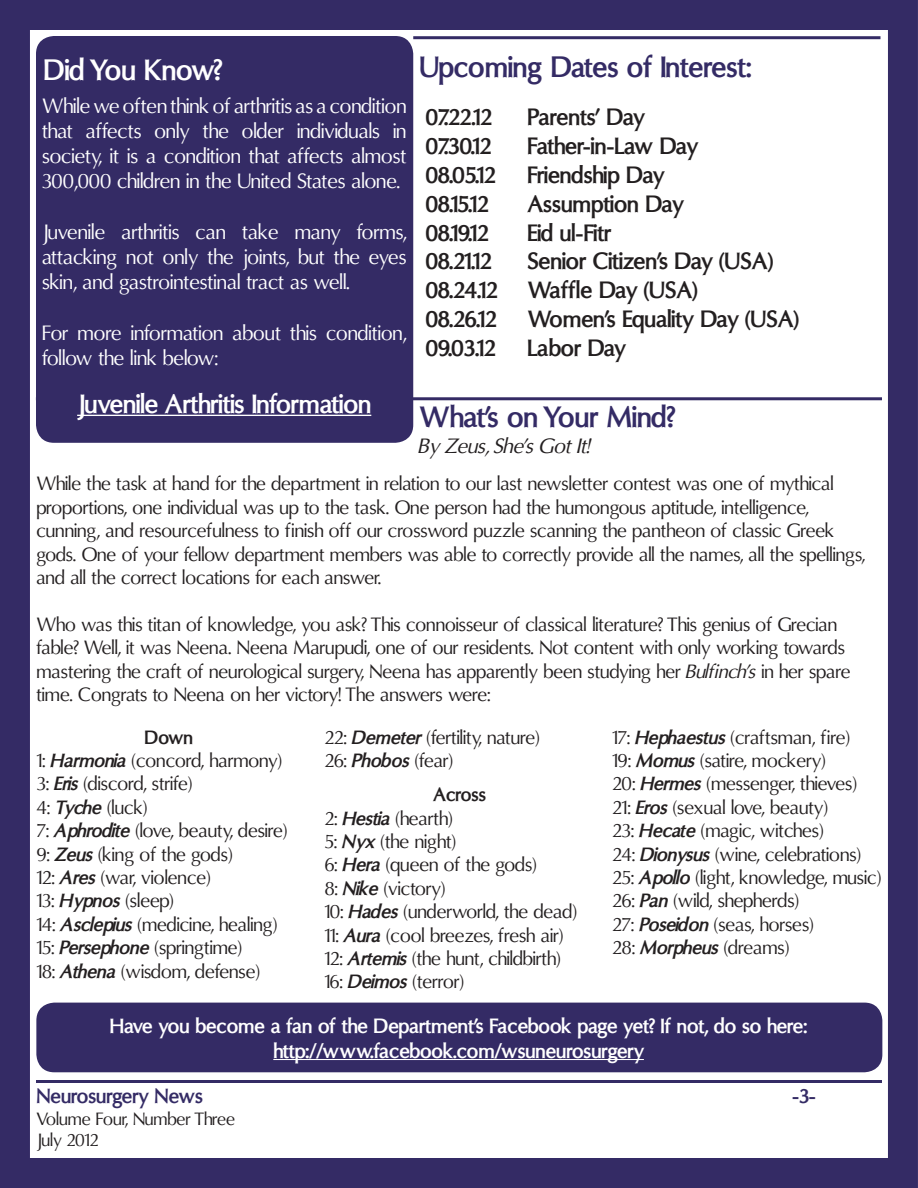
<style>
.page{position:relative;width:918px;height:1188px;background:#fff}
.page>*{position:absolute;margin:0;border:0;box-sizing:border-box;transform-origin:0 0}
.t1{font:700 30px "Oregon LDO";color:#342b65}
.t2{font:700 30px "Oregon LDO";color:#fff}
.t3{font:700 27px "Oregon LDO";color:#fff}
.t4{font:700 24px "Oregon LDO";color:#231f20}
.t5{font:21px/25.2px "Oregon LDO";color:#fff;text-align:justify}
.t6{font:700 21px "Oregon LDO";color:#fff}
.t7{font:700 21px "Oregon LDO";color:#342b65}
.t8{font:italic 21px "Oregon LDO";color:#231f20}
.t9{font:19.5px/23.4px "Oregon LDO";color:#231f20}
.t10{font:700 19.5px "Oregon LDO";color:#231f20}
.t11{font:18px "Oregon LDO";color:#231f20}
.s1{font-style:italic}
.s2{font-weight:700;font-style:italic}
</style>
<div class="page">
<hr style="left:36px;top:1080px;width:846px;height:3px;background:#342b65">
<hr style="left:36px;top:397px;width:846px;height:3px;background:#342b65">
<hr style="left:413px;top:36px;width:467px;height:3px;background:#342b65">
<div style="left:0;top:0;width:918px;height:1188px;border:30px solid #342b65"></div>
<div style="left:36px;top:1003px;width:846px;height:69px;background:#342b65;border-radius:18px"></div>
<hr style="left:273px;top:1059px;width:371px;height:1px;background:#fff">
<div style="left:36px;top:36px;width:377px;height:407px;background:#342b65;border-radius:18px"></div>
<hr style="left:77px;top:415px;width:294px;height:1px;background:#fff">
<p class="t1" style="left:419px;top:50px;width:334px">Upcoming Dates of Interest:</p>
<p class="t4" style="left:425px;top:104px;width:68px">07.22.12</p>
<p class="t4" style="left:527px;top:104px;width:119px">Parents’ Day</p>
<p class="t4" style="left:425px;top:132px;width:67px">07.30.12</p>
<p class="t4" style="left:527px;top:132px;width:172px">Father-in-Law Day</p>
<p class="t4" style="left:425px;top:161px;width:72px">08.05.12</p>
<p class="t4" style="left:527px;top:161px;width:139px">Friendship Day</p>
<p class="t4" style="left:425px;top:190px;width:65px">08.15.12</p>
<p class="t4" style="left:527px;top:190px;width:158px">Assumption Day</p>
<p class="t4" style="left:425px;top:219px;width:65px">08.19.12</p>
<p class="t4" style="left:527px;top:219px;width:85px">Eid ul-Fitr</p>
<p class="t4" style="left:425px;top:248px;width:68px">08.21.12</p>
<p class="t4" style="left:527px;top:248px;width:247px">Senior Citizen’s Day (USA)</p>
<p class="t4" style="left:425px;top:276px;width:274px">08.24.12 Waffle Day (USA)</p>
<p class="t4" style="left:425px;top:305px;width:73px">08.26.12</p>
<p class="t4" style="left:527px;top:305px;width:273px">Women’s Equality Day (USA)</p>
<p class="t4" style="left:425px;top:334px;width:72px">09.03.12</p>
<p class="t4" style="left:527px;top:334px;width:100px">Labor Day</p>
<p class="t2" style="left:44px;top:53px;width:181px">Did You Know?</p>
<p class="t5" style="left:42px;top:94px;width:366px">While we often think of arthritis as a condition that affects only the older individuals in society, it is a condition that affects almost 300,000 children in the United States alone.</p>
<p class="t5" style="left:42px;top:220px;width:366px">Juvenile arthritis can take many forms, attacking not only the joints, but the eyes skin, and gastrointestinal tract as well.</p>
<p class="t5" style="left:42px;top:320px;width:366px">For more information about this condition, follow the link below:</p>
<p class="t3" style="left:77px;top:389px;width:296px">Juvenile Arthritis Information</p>
<p class="t1" style="left:419px;top:400px;width:258px">What’s on Your Mind?</p>
<p class="t8" style="left:419px;top:433px;width:174px">By Zeus, She’s Got It!</p>
<p class="t9" style="left:36px;top:473px;width:830px">While the task at hand for the department in relation to our last newsletter contest was one of mythical proportions, one individual was up to the task. One person had the humongous aptitude, intelligence, cunning, and resourcefulness to finish off our crossword puzzle scanning the pantheon of classic Greek gods. One of your fellow department members was able to correctly provide all the names, all the spellings, and all the correct locations for each answer.</p>
<p class="t9" style="left:36px;top:613px;width:816px">Who was this titan of knowledge, you ask? This connoisseur of classical literature? This genius of Grecian fable? Well, it was Neena. Neena Marupudi, one of our residents. Not content with only working towards mastering the craft of neurological surgery, Neena has apparently been studying her <span class="s1">Bulfinch’s</span> in her spare time. Congrats to Neena on her victory! The answers were:</p>
<p class="t10" style="left:145px;top:726px;width:50px">Down</p>
<p class="t9" style="left:37px;top:749px;width:246px">1: <span class="s2">Harmonia</span> (concord, harmony)</p>
<p class="t9" style="left:37px;top:773px;width:157px">3: <span class="s2">Eris</span> (discord, strife)</p>
<p class="t9" style="left:37px;top:796px;width:112px">4: <span class="s2">Tyche</span> (luck)</p>
<p class="t9" style="left:37px;top:820px;width:252px">7: <span class="s2">Aphrodite</span> (love, beauty, desire)</p>
<p class="t9" style="left:37px;top:843px;width:197px">9: <span class="s2">Zeus</span> (king of the gods)</p>
<p class="t9" style="left:37px;top:866px;width:175px">12: <span class="s2">Ares</span> (war, violence)</p>
<p class="t9" style="left:37px;top:890px;width:138px">13: <span class="s2">Hypnos</span> (sleep)</p>
<p class="t9" style="left:37px;top:913px;width:242px">14: <span class="s2">Asclepius</span> (medicine, healing)</p>
<p class="t9" style="left:37px;top:937px;width:206px">15: <span class="s2">Persephone</span> (springtime)</p>
<p class="t9" style="left:37px;top:960px;width:224px">18: <span class="s2">Athena</span> (wisdom, defense)</p>
<p class="t9" style="left:325px;top:726px;width:216px">22: <span class="s2">Demeter</span> (fertility, nature)</p>
<p class="t9" style="left:325px;top:749px;width:130px">26: <span class="s2">Phobos</span> (fear)</p>
<p class="t10" style="left:433px;top:784px;width:54px">Across</p>
<p class="t9" style="left:325px;top:807px;width:129px">2: <span class="s2">Hestia</span> (hearth)</p>
<p class="t9" style="left:325px;top:830px;width:133px">5: <span class="s2">Nyx</span> (the night)</p>
<p class="t9" style="left:325px;top:854px;width:213px">6: <span class="s2">Hera</span> (queen of the gods)</p>
<p class="t9" style="left:325px;top:877px;width:122px">8: <span class="s2">Nike</span> (victory)</p>
<p class="t9" style="left:325px;top:901px;width:253px">10: <span class="s2">Hades</span> (underworld, the dead)</p>
<p class="t9" style="left:325px;top:924px;width:240px">11: <span class="s2">Aura</span> (cool breezes, fresh air)</p>
<p class="t9" style="left:325px;top:947px;width:237px">12: <span class="s2">Artemis</span> (the hunt, childbirth)</p>
<p class="t9" style="left:325px;top:971px;width:141px">16: <span class="s2">Deimos</span> (terror)</p>
<p class="t9" style="left:613px;top:726px;width:239px">17: <span class="s2">Hephaestus</span> (craftsman, fire)</p>
<p class="t9" style="left:613px;top:749px;width:214px">19: <span class="s2">Momus</span> (satire, mockery)</p>
<p class="t9" style="left:613px;top:773px;width:245px">20: <span class="s2">Hermes</span> (messenger, thieves)</p>
<p class="t9" style="left:613px;top:796px;width:217px">21: <span class="s2">Eros</span> (sexual love, beauty)</p>
<p class="t9" style="left:613px;top:820px;width:212px">23: <span class="s2">Hecate</span> (magic, witches)</p>
<p class="t9" style="left:613px;top:843px;width:250px">24: <span class="s2">Dionysus</span> (wine, celebrations)</p>
<p class="t9" style="left:613px;top:866px;width:270px">25: <span class="s2">Apollo</span> (light, knowledge, music)</p>
<p class="t9" style="left:613px;top:890px;width:188px">26: <span class="s2">Pan</span> (wild, shepherds)</p>
<p class="t9" style="left:613px;top:913px;width:202px">27: <span class="s2">Poseidon</span> (seas, horses)</p>
<p class="t9" style="left:613px;top:937px;width:178px">28: <span class="s2">Morpheus</span> (dreams)</p>
<p class="t6" style="left:110px;top:1014px;width:699px">Have you become a fan of the Department’s Facebook page yet? If not, do so here:</p>
<p class="t6" style="left:273px;top:1039px;width:372px">http://www.facebook.com/wsuneurosurgery</p>
<p class="t7" style="left:36px;top:1084px;width:168px">Neurosurgery News</p>
<p class="t7" style="left:792px;top:1084px;width:25px">-3-</p>
<p class="t11" style="left:36px;top:1108px;width:200px">Volume Four, Number Three</p>
<p class="t11" style="left:36px;top:1130px;width:64px">July 2012</p>
</div>
